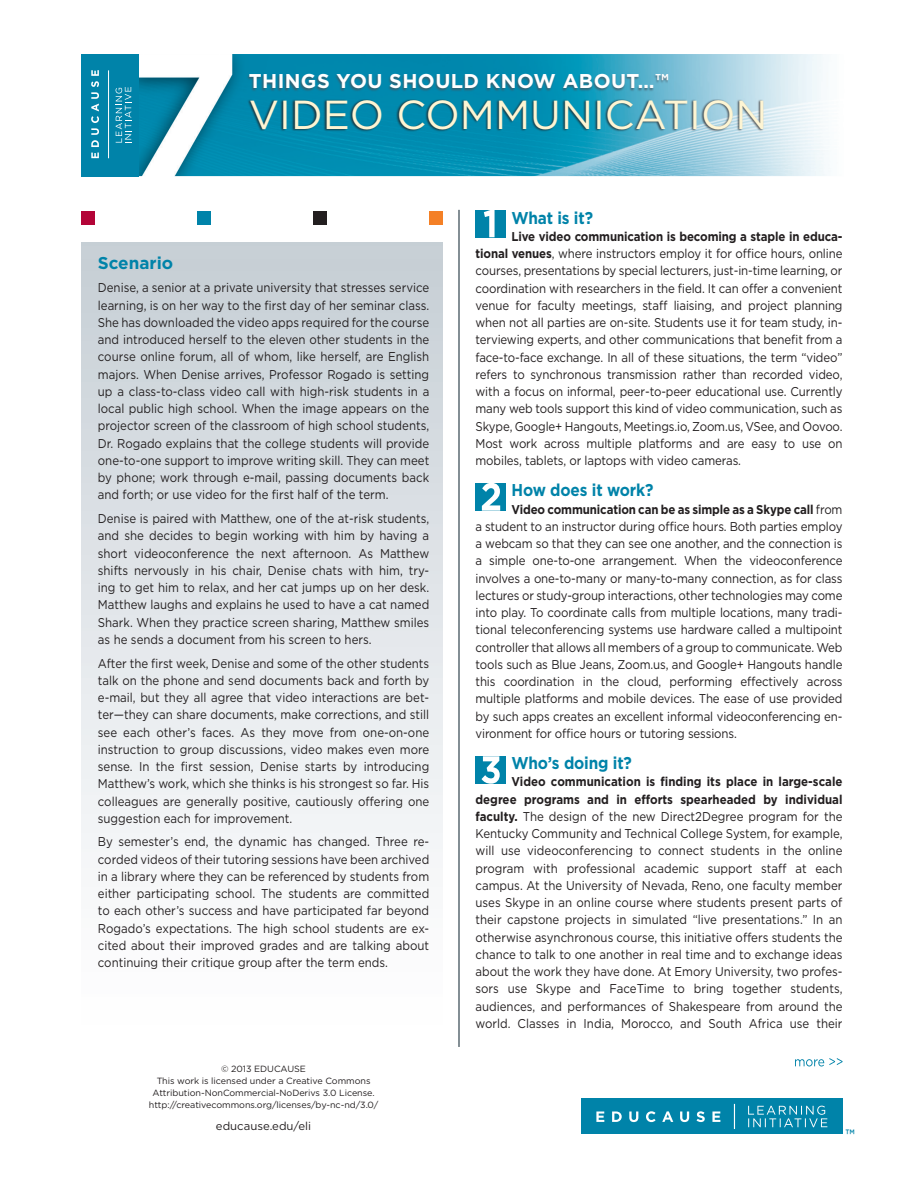
<style>
.page{position:relative;width:918px;height:1188px;background:#fff}
.page>*{position:absolute;margin:0;border:0;box-sizing:border-box;transform-origin:0 0}
._1st_Page_Masthead_T{font:40.5px "Gotham";color:#fef5d3}
._1st_Page_Things_You{font:700 19.95px "Gotham";letter-spacing:.02em;color:#fff}
.Main_Header{font:700 17.1px "Gotham";letter-spacing:-.01em;color:#0083a9;scale:.9 1}
.Scenario_head{font:700 17.1px "Gotham";color:#0083a9}
.t1{font:500 15px "Gotham";color:#0083a9;scale:.9 1}
.Main_text{font:12.75px/17.2px "Gotham";letter-spacing:-.01em;color:#231f20;text-align:justify;scale:.9 1}
.Scenario_text{font:12.75px/17.2px "Gotham";color:#231f20;text-align:justify;scale:.9 1}
.Website{font:11.4px "Gotham";color:#231f20}
.Copyright{font:9px/12px "Gotham";letter-spacing:-.005em;color:#231f20;text-align:center}
.s1{font-weight:700}
</style>
<div class="page">
<div style="left:81px;top:243px;width:361px;height:804px;background:linear-gradient(to bottom,#c7cfd5,#fff)"></div>
<hr style="left:458px;top:210px;width:2px;height:837px;background:#45555f">
<svg style="left:795px;top:1058px;width:48px;height:8px"></svg>
<div style="left:81px;top:211px;width:14px;height:13px;background:#b30437"></div>
<div style="left:313px;top:211px;width:14px;height:13px;background:#231f20"></div>
<div style="left:197px;top:211px;width:14px;height:13px;background:#0083a9"></div>
<div style="left:429px;top:211px;width:13px;height:13px;background:#f48026"></div>
<div style="left:476px;top:210px;width:30px;height:27px;background:#0083a9"></div>
<svg style="left:484px;top:210px;width:11px;height:27px"></svg>
<div style="left:476px;top:483px;width:30px;height:28px;background:#0083a9"></div>
<svg style="left:482px;top:483px;width:18px;height:28px"></svg>
<div style="left:581px;top:1098px;width:262px;height:36px;background:#0083a9"></div>
<svg style="left:748px;top:1106px;width:79px;height:21px"></svg>
<svg style="left:596px;top:1111px;width:124px;height:11px"></svg>
<svg style="left:734px;top:1104px;width:1px;height:25px"></svg>
<div style="left:476px;top:756px;width:30px;height:28px;background:#0083a9"></div>
<svg style="left:482px;top:756px;width:18px;height:28px"></svg>
<img style="left:138px;top:54px;width:688px;height:122px">
<div style="left:81px;top:54px;width:57px;height:122px;background:#0083a9"></div>
<svg style="left:116px;top:87px;width:15px;height:56px"></svg>
<hr style="left:108px;top:70px;width:1px;height:88px;background:#fff">
<svg style="left:91px;top:153px;width:8px;height:5px"></svg>
<svg style="left:91px;top:70px;width:8px;height:77px"></svg>
<div style="left:247px;top:74px;width:421px;height:17px;background:#45555f;opacity:.75"></div>
<div style="left:247px;top:99px;width:517px;height:33px;background:#231f20;opacity:.75"></div>
<p class="_1st_Page_Things_You" style="left:249px;top:68px;width:422px">THINGS YOU SHOULD KNOW ABOUT…™</p>
<p class="_1st_Page_Masthead_T" style="left:249px;top:88px;width:520px">VIDEO COMMUNICATION</p>
<p class="Scenario_head" style="left:98px;top:251px;width:77px">Scenario</p>
<p class="Scenario_text" style="left:98px;top:279px;width:370px">Denise, a senior at a private university that stresses service learning, is on her way to the first day of her seminar class.<br>She has downloaded the video apps required for the course and introduced herself to the eleven other students in the course online forum, all of whom, like herself, are English majors. When Denise arrives, Professor Rogado is setting up a class-to-class video call with high-risk students in a local public high school. When the image appears on the projector screen of the classroom of high school students, Dr. Rogado explains that the college students will provide one-to-one support to improve writing skill. They can meet by phone; work through e-mail, passing documents back and forth; or use video for the first half of the term.</p>
<p class="Scenario_text" style="left:98px;top:510px;width:370px">Denise is paired with Matthew, one of the at-risk students, and she decides to begin working with him by having a short videoconference the next afternoon. As Matthew shifts nervously in his chair, Denise chats with him, try&shy;ing to get him to relax, and her cat jumps up on her desk.<br>Matthew laughs and explains he used to have a cat named Shark. When they practice screen sharing, Matthew smiles as he sends a document from his screen to hers.</p>
<p class="Scenario_text" style="left:98px;top:654px;width:370px">After the first week, Denise and some of the other students talk on the phone and send documents back and forth by e-mail, but they all agree that video interactions are bet&shy;ter—they can share documents, make corrections, and still see each other’s faces. As they move from one-on-one instruction to group discussions, video makes even more sense. In the first session, Denise starts by introducing Matthew’s work, which she thinks is his strongest so far. His colleagues are generally positive, cautiously offering one suggestion each for improvement.</p>
<p class="Scenario_text" style="left:98px;top:833px;width:370px">By semester’s end, the dynamic has changed. Three re&shy;corded videos of their tutoring sessions have been archived in a library where they can be referenced by students from either participating school. The students are committed to each other’s success and have participated far beyond Rogado’s expectations. The high school students are ex&shy;cited about their improved grades and are talking about continuing their critique group after the term ends.</p>
<p class="Copyright" style="left:149px;top:1062px;width:231px">© 2013 EDUCAUSE<br>This work is licensed under a Creative Commons Attribution-NonCommercial-NoDerivs 3.0 License. http://creativecommons.org/licenses/by-nc-nd/3.0/</p>
<p class="Website" style="left:216px;top:1119px;width:97px">educause.edu/eli</p>
<p class="Main_Header" style="left:476px;top:206px;width:132px">1. What is it?</p>
<p class="Main_text" style="left:476px;top:227px;width:409px;text-indent:36px"><span class="s1">Live video communication is becoming a staple in educa&shy;tional venues</span>, where instructors employ it for office hours, online courses, presentations by special lecturers, just-in-time learning, or coordination with researchers in the field. It can offer a convenient venue for faculty meetings, staff liaising, and project planning when not all parties are on-site. Students use it for team study, in&shy;terviewing experts, and other communications that benefit from a face-to-face exchange. In all of these situations, the term “video” refers to synchronous transmission rather than recorded video, with a focus on informal, peer-to-peer educational use. Currently many web tools support this kind of video communication, such as Skype, Google+ Hangouts, Meetings.io, Zoom.us, VSee, and Oovoo.<br>Most work across multiple platforms and are easy to use on mobiles, tablets, or laptops with video cameras.</p>
<p class="Main_Header" style="left:476px;top:479px;width:199px">2. How does it work?</p>
<p class="Main_text" style="left:476px;top:500px;width:409px;text-indent:36px"><span class="s1">Video communication can be as simple as a Skype call</span> from a student to an instructor during office hours. Both parties employ a webcam so that they can see one another, and the connection is a simple one-to-one arrangement. When the videoconference involves a one-to-many or many-to-many connection, as for class lectures or study-group interactions, other technologies may come into play. To coordinate calls from multiple locations, many tradi&shy;tional teleconferencing systems use hardware called a multipoint controller that allows all members of a group to communicate. Web tools such as Blue Jeans, Zoom.us, and Google+ Hangouts handle this coordination in the cloud, performing effectively across multiple platforms and mobile devices. The ease of use provided by such apps creates an excellent informal videoconferencing en&shy;vironment for office hours or tutoring sessions.</p>
<p class="Main_Header" style="left:476px;top:752px;width:175px">3. Who’s doing it?</p>
<p class="Main_text" style="left:476px;top:773px;width:409px;text-indent:36px"><span class="s1">Video communication is finding its place in large-scale degree programs and in efforts spearheaded by individual faculty.</span> The design of the new Direct2Degree program for the Kentucky Community and Technical College System, for example, will use videoconferencing to connect students in the online program with professional academic support staff at each campus. At the University of Nevada, Reno, one faculty member uses Skype in an online course where students present parts of their capstone projects in simulated “live presentations.” In an otherwise asynchronous course, this initiative offers students the chance to talk to one another in real time and to exchange ideas about the work they have done. At Emory University, two profes&shy;sors use Skype and FaceTime to bring together students, audiences, and performances of Shakespeare from around the world. Classes in India, Morocco, and South Africa use their</p>
<p class="t1" style="left:846px;top:1125px;width:12px">™</p>
</div>
